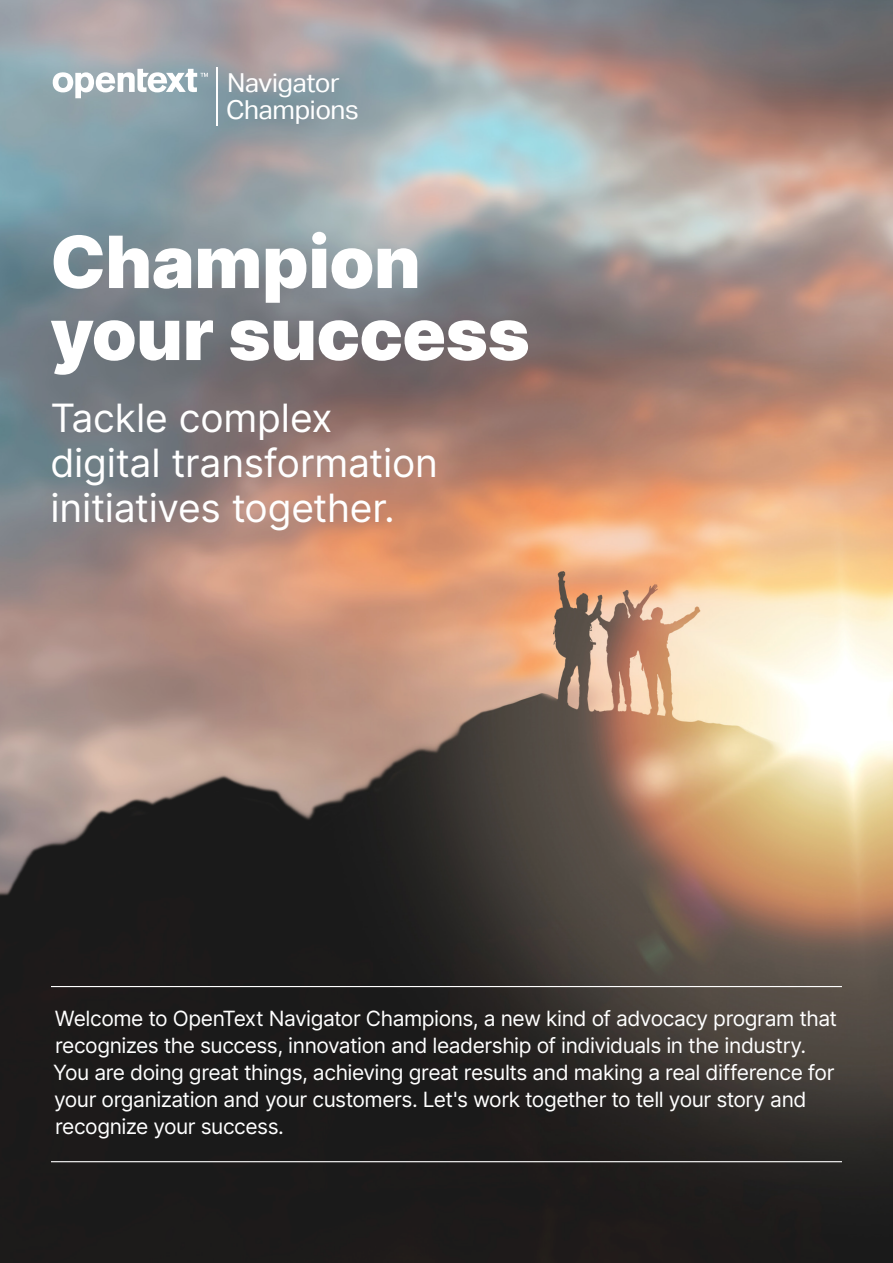
<style>
.page{position:relative;width:893px;height:1263px;background:#fff}
.page>*{position:absolute;margin:0;border:0;box-sizing:border-box;transform-origin:0 0}
.t1{font:72px/72px "Inter V";letter-spacing:-.005em;color:#fff}
.t2{font:39px "Inter V";letter-spacing:-.005em;color:#fff}
.t3{font:26.1px/26.8px "Aktiv Grotesk";letter-spacing:-.015em;color:#fff}
.First_Paragraph{font:21px/27px "Inter V";letter-spacing:-.02em;color:#fff}
</style>
<div class="page">
<img style="left:0;top:0;width:893px;height:1263px">
<svg style="left:53px;top:69px;width:155px;height:29px"></svg>
<hr style="left:216px;top:68px;width:1px;height:58px;background:#fff">
<hr style="left:51px;top:986px;width:791px;height:1px;background:#fff">
<hr style="left:51px;top:1161px;width:791px;height:1px;background:#fff">
<p class="t3" style="left:226px;top:70px;width:134px">Navigator<br>Champions</p>
<h1 class="t1" style="left:50px;top:224px;width:481px">Champion your success</h1>
<h2 class="t2" style="left:50px;top:389px;width:284px">Tackle complex</h2>
<h2 class="t2" style="left:50px;top:434px;width:389px">digital transformation</h2>
<h2 class="t2" style="left:50px;top:479px;width:346px">initiatives together.</h2>
<p class="First_Paragraph" style="left:53px;top:1004px;width:785px">Welcome to OpenText Navigator Champions, a new kind of advocacy program that recognizes the success, innovation and leadership of individuals in the industry.<br>You are doing great things, achieving great results and making a real difference for your organization and your customers. Let's work together to tell your story and recognize your success.</p>
</div>
